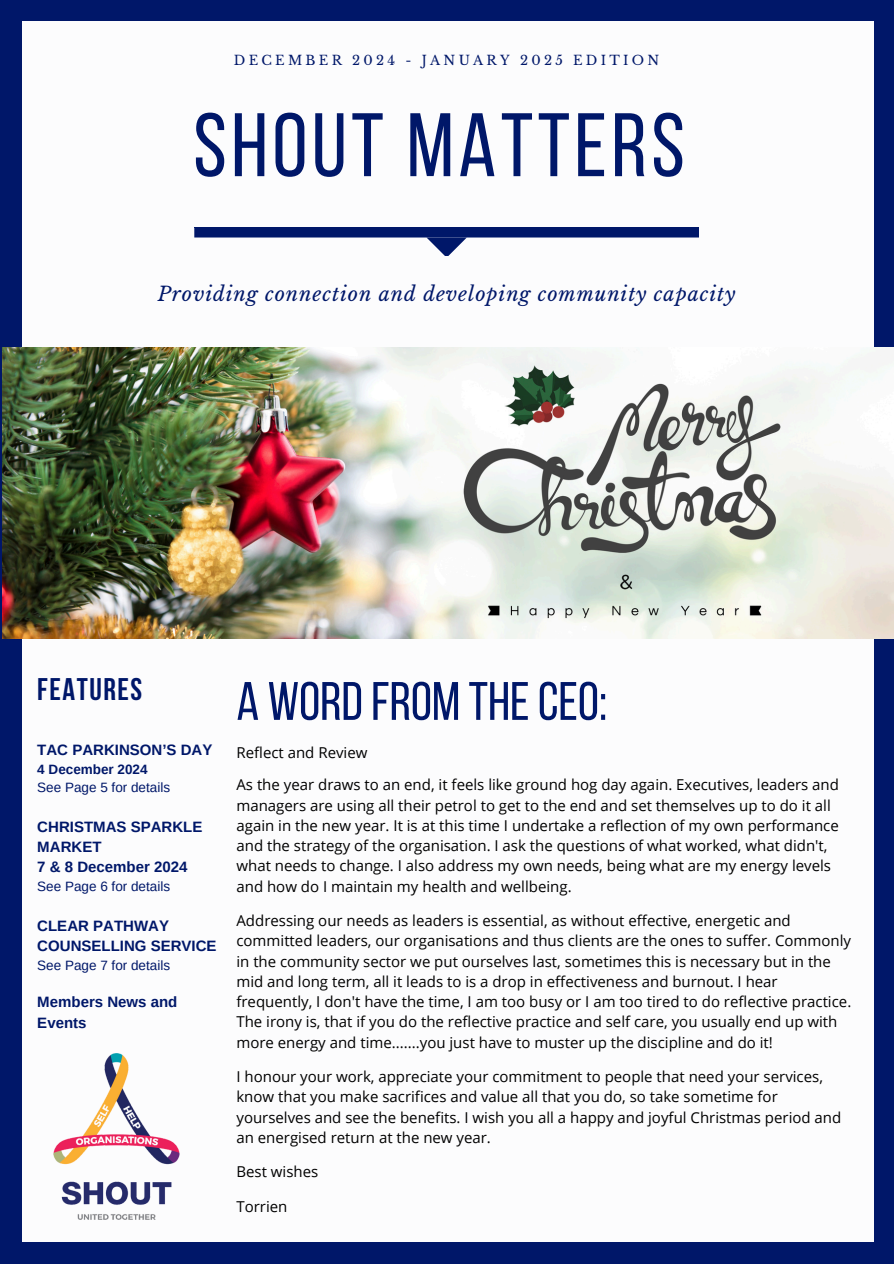
<style>
.page{position:relative;width:894px;height:1264px;background:#fff}
.page>*{position:absolute;margin:0;border:0;box-sizing:border-box;transform-origin:0 0}
.t1{font:89.85px "Bebas Neue";letter-spacing:.05em;color:#001769}
.t2{font:54px "Bebas Neue";color:#001769}
.t3{font:700 31.2px "Bebas Neue";letter-spacing:.05em;color:#001769}
.t4{font:italic 19.65px "Libre Baskerville";letter-spacing:.05em;color:#001769}
.t5{font:15px/20.2px "Open Sans";color:#000}
.t6{font:700 15px/20.2px "Arimo";color:#001769}
.t7{font:13.5px "Arimo";color:#001769}
.t8{font:700 13.5px "Arimo";color:#001769}
.t9{font:13.05px "Libre Baskerville";letter-spacing:.25em;color:#001769}
</style>
<div class="page">
<div style="left:0;top:0;width:893px;height:1263px;background:#001769"></div>
<div style="left:23px;top:22px;width:850px;height:1219px;background:#fff"></div>
<svg style="left:194px;top:228px;width:504px;height:28px"></svg>
<hr style="left:194px;top:227px;width:504px;height:1px;background:#001769">
<img style="left:53px;top:1053px;width:127px;height:167px">
<img style="left:2px;top:347px;width:891px;height:292px">
<h1 class="t9" style="left:234px;top:53px;width:427px">DECEMBER 2024 - JANUARY 2025 EDITION</h1>
<p class="t1" style="left:193px;top:109px;width:493px">SHOUT MATTERS</p>
<p class="t4" style="left:158px;top:282px;width:579px">Providing connection and developing community capacity</p>
<h6 class="t3" style="left:37px;top:677px;width:106px">FEATURES</h6>
<h6 class="t2" style="left:236px;top:679px;width:372px">A WORD FROM THE CEO:</h6>
<h6 class="t6" style="left:37px;top:739px;width:176px">TAC PARKINSON’S DAY</h6>
<h5 class="t8" style="left:37px;top:762px;width:112px">4 December 2024</h5>
<p class="t7" style="left:37px;top:780px;width:134px">See Page 5 for details</p>
<h2 class="t6" style="left:37px;top:816px;width:166px">CHRISTMAS SPARKLE<br>MARKET<br>7 &amp; 8 December 2024</h2>
<h2 class="t7" style="left:37px;top:879px;width:134px">See Page 6 for details</h2>
<h6 class="t6" style="left:37px;top:915px;width:181px">CLEAR PATHWAY<br>COUNSELLING SERVICE</h6>
<h6 class="t7" style="left:37px;top:957px;width:134px">See Page 7 for details</h6>
<h6 class="t6" style="left:37px;top:991px;width:141px">Members News and<br>Events</h6>
<p class="t5" style="left:236px;top:742px;width:132px">Reflect and Review</p>
<h4 class="t5" style="left:236px;top:774px;width:604px">As the year draws to an end, it feels like ground hog day again. Executives, leaders and managers are using all their petrol to get to the end and set themselves up to do it all again in the new year. It is at this time I undertake a reflection of my own performance and the strategy of the organisation. I ask the questions of what worked, what didn't, what needs to change. I also address my own needs, being what are my energy levels and how do I maintain my health and wellbeing.</h4>
<h3 class="t5" style="left:236px;top:910px;width:616px">Addressing our needs as leaders is essential, as without effective, energetic and committed leaders, our organisations and thus clients are the ones to suffer. Commonly in the community sector we put ourselves last, sometimes this is necessary but in the mid and long term, all it leads to is a drop in effectiveness and burnout. I hear frequently, I don't have the time, I am too busy or I am too tired to do reflective practice.<br>The irony is, that if you do the reflective practice and self care, you usually end up with more energy and time.......you just have to muster up the discipline and do it!</h3>
<p class="t5" style="left:236px;top:1066px;width:606px">I honour your work, appreciate your commitment to people that need your services, know that you make sacrifices and value all that you do, so take sometime for yourselves and see the benefits. I wish you all a happy and joyful Christmas period and an energised return at the new year.</p>
<p class="t5" style="left:236px;top:1161px;width:83px">Best wishes</p>
<p class="t5" style="left:236px;top:1195px;width:52px">Torrien</p>
</div>
